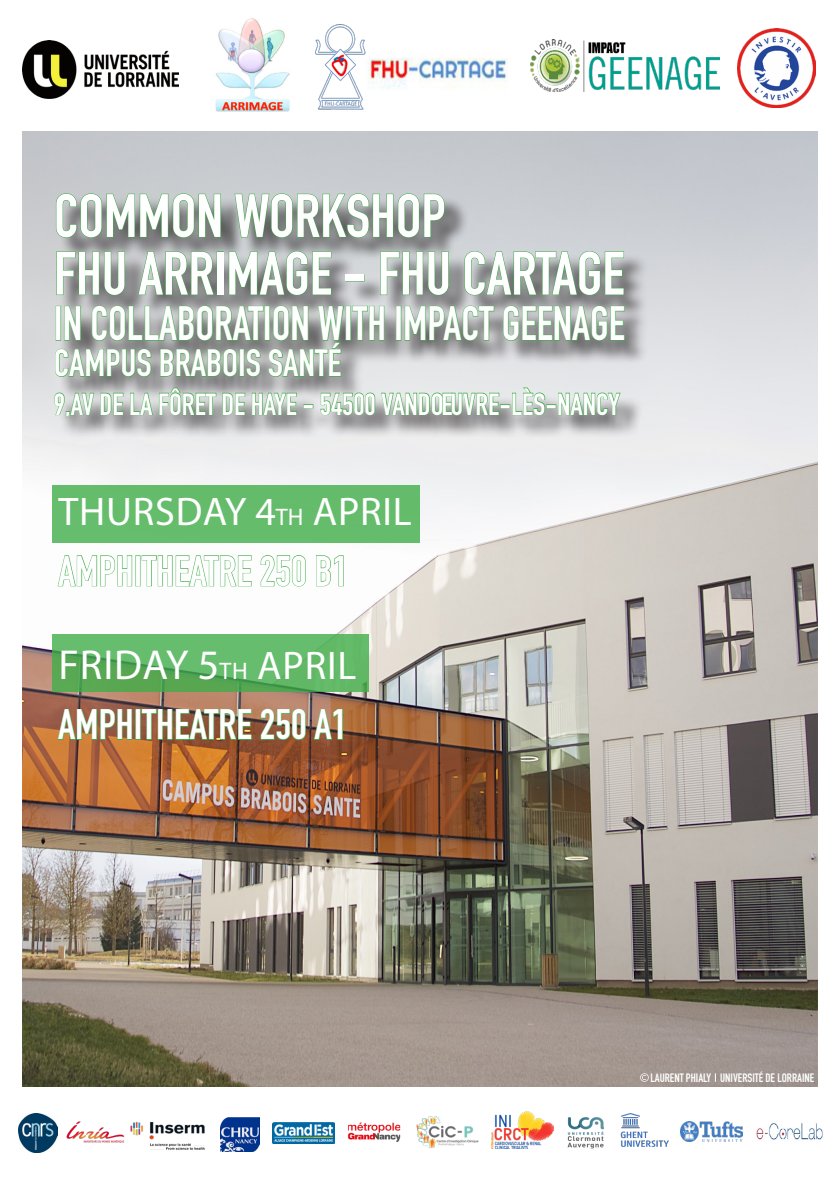
<style>
.page{position:relative;width:840px;height:1191px;background:#fff}
.page>*{position:absolute;margin:0;border:0;box-sizing:border-box;transform-origin:0 0}
.t1{font:700 60px "DIN Condensed";color:#fff}
.t2{font:700 47.6px "DIN Condensed";color:#fff;scale:.92 1}
.t3{font:700 42px "DIN Condensed";color:#fff}
.t4{font:42px "Myriad Pro";letter-spacing:.02em;color:#fff}
.t5{font:40px "Myriad Pro";letter-spacing:.02em;color:#fff}
.t6{font:700 37.6px "DIN Condensed";color:#fff}
.t7{font:700 30px "DIN Condensed";color:#fff}
.t8{font:700 12px "DIN Condensed";color:#fff}
.s1{font-size:24px}
.s2{font-size:40px}
</style>
<div class="page">
<img style="left:22px;top:131px;width:796px;height:956px">
<img style="left:134px;top:1122px;width:71px;height:28px">
<svg style="left:639px;top:1073px;width:9px;height:8px"></svg>
<img style="left:23px;top:41px;width:156px;height:57px">
<img style="left:737px;top:29px;width:78px;height:78px">
<img style="left:66px;top:1121px;width:68px;height:22px">
<img style="left:491px;top:1111px;width:62px;height:37px">
<img style="left:19px;top:1113px;width:39px;height:39px">
<img style="left:220px;top:1117px;width:39px;height:34px">
<img style="left:272px;top:1122px;width:62px;height:21px">
<img style="left:567px;top:1117px;width:37px;height:31px">
<img style="left:620px;top:1113px;width:49px;height:33px">
<img style="left:680px;top:1121px;width:62px;height:21px">
<img style="left:756px;top:1123px;width:67px;height:17px">
<img style="left:347px;top:1122px;width:54px;height:20px">
<img style="left:416px;top:1116px;width:62px;height:33px">
<img style="left:530px;top:39px;width:189px;height:53px">
<img style="left:215px;top:18px;width:75px;height:94px">
<img style="left:315px;top:24px;width:192px;height:86px">
<p class="t1" style="left:54px;top:175px;width:393px">COMMON WORKSHOP</p>
<p class="t1" style="left:54px;top:233px;width:572px">FHU ARRIMAGE - FHU CARTAGE</p>
<p class="t2" style="left:54px;top:291px;width:621px">IN COLLABORATION WITH IMPACT GEENAGE</p>
<p class="t6" style="left:54px;top:338px;width:289px">CAMPUS BRABOIS SANTÉ</p>
<p class="t7" style="left:54px;top:384px;width:567px">9,AV DE LA FÔRET DE HAYE - 54500 VANDOEUVRE-LÈS-NANCY</p>
<p class="t5" style="left:59px;top:487px;width:354px">THURSDAY 4<span class="s1">TH</span> APRIL</p>
<p class="t3" style="left:58px;top:543px;width:291px">AMPHITHEATRE 250 B1</p>
<p class="t4" style="left:59px;top:639px;width:299px">FRIDAY 5<span class="s1">TH</span> <span class="s2">APRIL</span></p>
<p class="t3" style="left:58px;top:696px;width:290px">AMPHITHEATRE 250 A1</p>
<p class="t8" style="left:650px;top:1069px;width:165px">LAURENT PHIALY UNIVERSITÉ DE LORRAINE</p>
</div>
